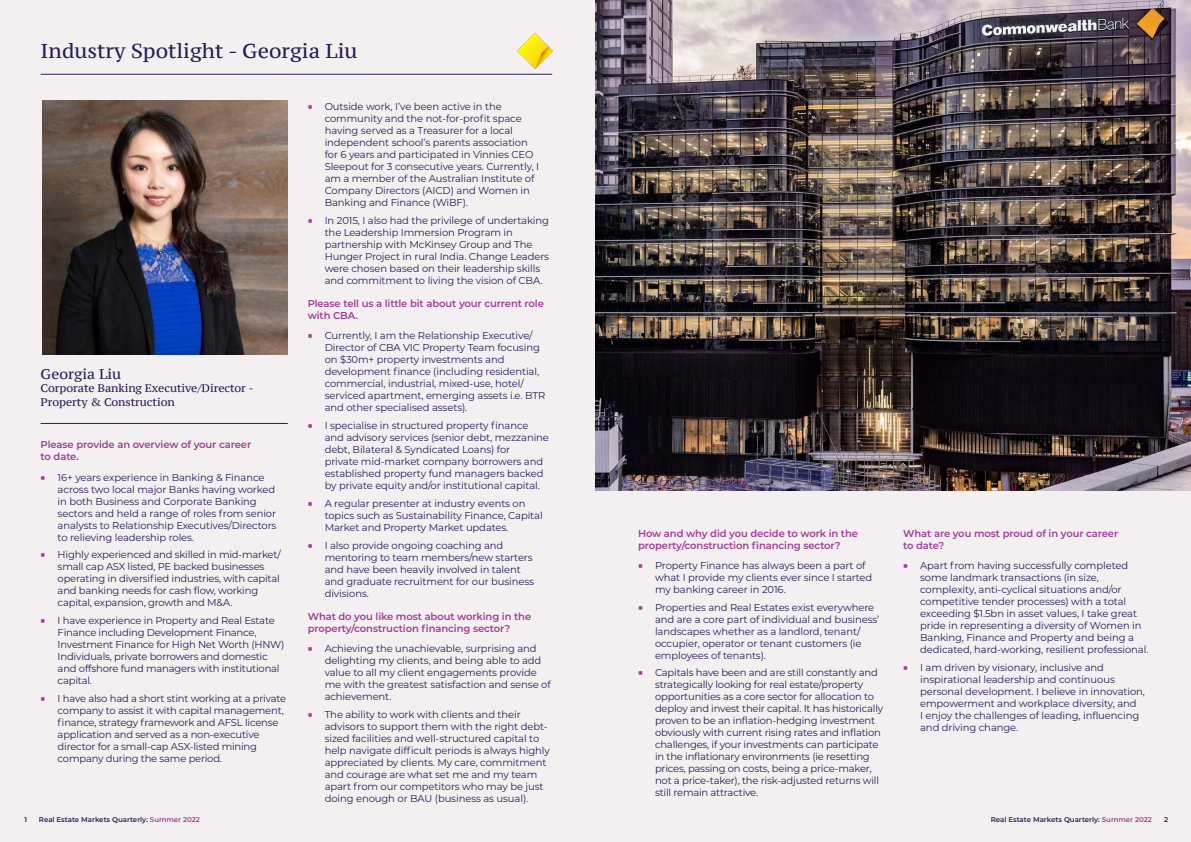
<style>
.page{position:relative;width:1191px;height:842px;background:#f4f0f1}
.page>*{position:absolute;margin:0;border:0;box-sizing:border-box;transform-origin:0 0}
.t1{font:20px "PT Serif Caption";color:#242057}
.t2{font:14px "PT Serif Caption";color:#242057}
.t3{font:11px/13.2px "PT Serif Caption";letter-spacing:-.01em;color:#242057}
.t4{font:10px/12px "Montserrat";letter-spacing:-.01em;color:#242057}
.t5{font:600 10px/12px "Montserrat";letter-spacing:-.01em;color:#9d3d96}
.t6{font:600 7px "Montserrat";color:#242057}
.s1{font-family:"Minion Pro";font-weight:700;font-size:12px;color:#9d3d96}
.s2{color:#9d3d96}
</style>
<div class="page">
<hr style="left:41px;top:74px;width:511px;height:1px;background:#242057">
<hr style="left:41px;top:423px;width:247px;height:1px;background:#242057">
<img style="left:43px;top:100px;width:245px;height:254px">
<img style="left:517px;top:33px;width:35px;height:36px">
<img style="left:595px;top:0;width:596px;height:490px">
<h1 class="t1" style="left:41px;top:38px;width:318px">Industry Spotlight - Georgia Liu</h1>
<h2 class="t2" style="left:41px;top:365px;width:82px">Georgia Liu</h2>
<p class="t3" style="left:41px;top:382px;width:214px">Corporate Banking Executive/Director -<br>Property &amp; Construction</p>
<p class="t5" style="left:41px;top:438px;width:212px">Please provide an overview of your career to date.</p>
<p class="t4" style="left:58px;top:471px;width:220px;text-indent:-17px"><span class="s1">■</span> 16+ years experience in Banking &amp; Finance across two local major Banks having worked in both Business and Corporate Banking sectors and held a range of roles from senior analysts to Relationship Executives/Directors to relieving leadership roles.</p>
<p class="t4" style="left:58px;top:548px;width:224px;text-indent:-17px"><span class="s1">■</span> Highly experienced and skilled in mid-market/ small cap ASX listed, PE backed businesses operating in diversified industries, with capital and banking needs for cash flow, working capital, expansion, growth and M&amp;A.</p>
<p class="t4" style="left:58px;top:614px;width:228px;text-indent:-17px"><span class="s1">■</span> I have experience in Property and Real Estate Finance including Development Finance, Investment Finance for High Net Worth (HNW)<br>Individuals, private borrowers and domestic and offshore fund managers with institutional capital.</p>
<p class="t4" style="left:58px;top:692px;width:230px;text-indent:-17px"><span class="s1">■</span> I have also had a short stint working at a private company to assist it with capital management, finance, strategy framework and AFSL license application and served as a non-executive director for a small-cap ASX-listed mining company during the same period.</p>
<p class="t4" style="left:325px;top:100px;width:216px;text-indent:-17px"><span class="s1">■</span> Outside work, I’ve been active in the community and the not-for-profit space having served as a Treasurer for a local independent school’s parents association for 6 years and participated in Vinnies CEO Sleepout for 3 consecutive years. Currently, I am a member of the Australian Institute of Company Directors (AICD) and Women in Banking and Finance (WiBF).</p>
<p class="t4" style="left:325px;top:214px;width:226px;text-indent:-17px"><span class="s1">■</span> In 2015, I also had the privilege of undertaking the Leadership Immersion Program in partnership with McKinsey Group and The Hunger Project in rural India. Change Leaders were chosen based on their leadership skills and commitment to living the vision of CBA.</p>
<p class="t5" style="left:308px;top:297px;width:238px">Please tell us a little bit about your current role with CBA.</p>
<p class="t4" style="left:325px;top:330px;width:222px;text-indent:-17px"><span class="s1">■</span> Currently, I am the Relationship Executive/ Director of CBA VIC Property Team focusing on $30m+ property investments and development finance (including residential, commercial, industrial, mixed-use, hotel/ serviced apartment, emerging assets i.e. BTR and other specialised assets).</p>
<p class="t4" style="left:325px;top:419px;width:226px;text-indent:-17px"><span class="s1">■</span> I specialise in structured property finance and advisory services (senior debt, mezzanine debt, Bilateral &amp; Syndicated Loans) for<br>private mid-market company borrowers and established property fund managers backed by private equity and/or institutional capital.</p>
<p class="t4" style="left:325px;top:497px;width:219px;text-indent:-17px"><span class="s1">■</span> A regular presenter at industry events on topics such as Sustainability Finance, Capital<br>Market and Property Market updates.</p>
<p class="t4" style="left:325px;top:539px;width:211px;text-indent:-17px"><span class="s1">■</span> I also provide ongoing coaching and mentoring to team members/new starters and have been heavily involved in talent and graduate recruitment for our business divisions.</p>
<p class="t5" style="left:308px;top:610px;width:225px">What do you like most about working in the property/construction financing sector?</p>
<p class="t4" style="left:325px;top:642px;width:227px;text-indent:-17px"><span class="s1">■</span> Achieving the unachievable, surprising and delighting my clients, and being able to add value to all my client engagements provide me with the greatest satisfaction and sense of achievement.</p>
<p class="t4" style="left:325px;top:708px;width:227px;text-indent:-17px"><span class="s1">■</span> The ability to work with clients and their advisors to support them with the right debt&shy;sized facilities and well-structured capital to help navigate difficult periods is always highly appreciated by clients. My care, commitment and courage are what set me and my team apart from our competitors who may be just doing enough or BAU (business as usual).</p>
<p class="t5" style="left:638px;top:526px;width:221px">How and why did you decide to work in the property/construction financing sector?</p>
<p class="t4" style="left:655px;top:559px;width:219px;text-indent:-17px"><span class="s1">■</span> Property Finance has always been a part of what I provide my clients ever since I started my banking career in 2016.</p>
<p class="t4" style="left:655px;top:601px;width:226px;text-indent:-17px"><span class="s1">■</span> Properties and Real Estates exist everywhere and are a core part of individual and business’ landscapes whether as a landlord, tenant/ occupier, operator or tenant customers (ie employees of tenants).</p>
<p class="t4" style="left:655px;top:666px;width:230px;text-indent:-17px"><span class="s1">■</span> Capitals have been and are still constantly and strategically looking for real estate/property opportunities as a core sector for allocation to deploy and invest their capital. It has historically proven to be an inflation-hedging investment obviously with current rising rates and inflation challenges, if your investments can participate in the inflationary environments (ie resetting prices, passing on costs, being a price-maker, not a price-taker), the risk-adjusted returns will still remain attractive.</p>
<p class="t5" style="left:903px;top:526px;width:217px">What are you most proud of in your career to date?</p>
<p class="t4" style="left:920px;top:559px;width:230px;text-indent:-17px"><span class="s1">■</span> Apart from having successfully completed some landmark transactions (in size, complexity, anti-cyclical situations and/or competitive tender processes) with a total exceeding $1.5bn in asset values, I take great pride in representing a diversity of Women in Banking, Finance and Property and being a dedicated, hard-working, resilient professional.</p>
<p class="t4" style="left:920px;top:661px;width:226px;text-indent:-17px"><span class="s1">■</span> I am driven by visionary, inclusive and inspirational leadership and continuous personal development. I believe in innovation, empowerment and workplace diversity, and<br>I enjoy the challenges of leading, influencing and driving change.</p>
<p class="t6" style="left:24px;top:814px;width:4px">1</p>
<p class="t6" style="left:39px;top:814px;width:163px">Real Estate Markets Quarterly: <span class="s2">Summer 2022</span></p>
<p class="t6" style="left:990px;top:814px;width:163px">Real Estate Markets Quarterly: <span class="s2">Summer 2022</span></p>
<p class="t6" style="left:1164px;top:814px;width:6px">2</p>
</div>
